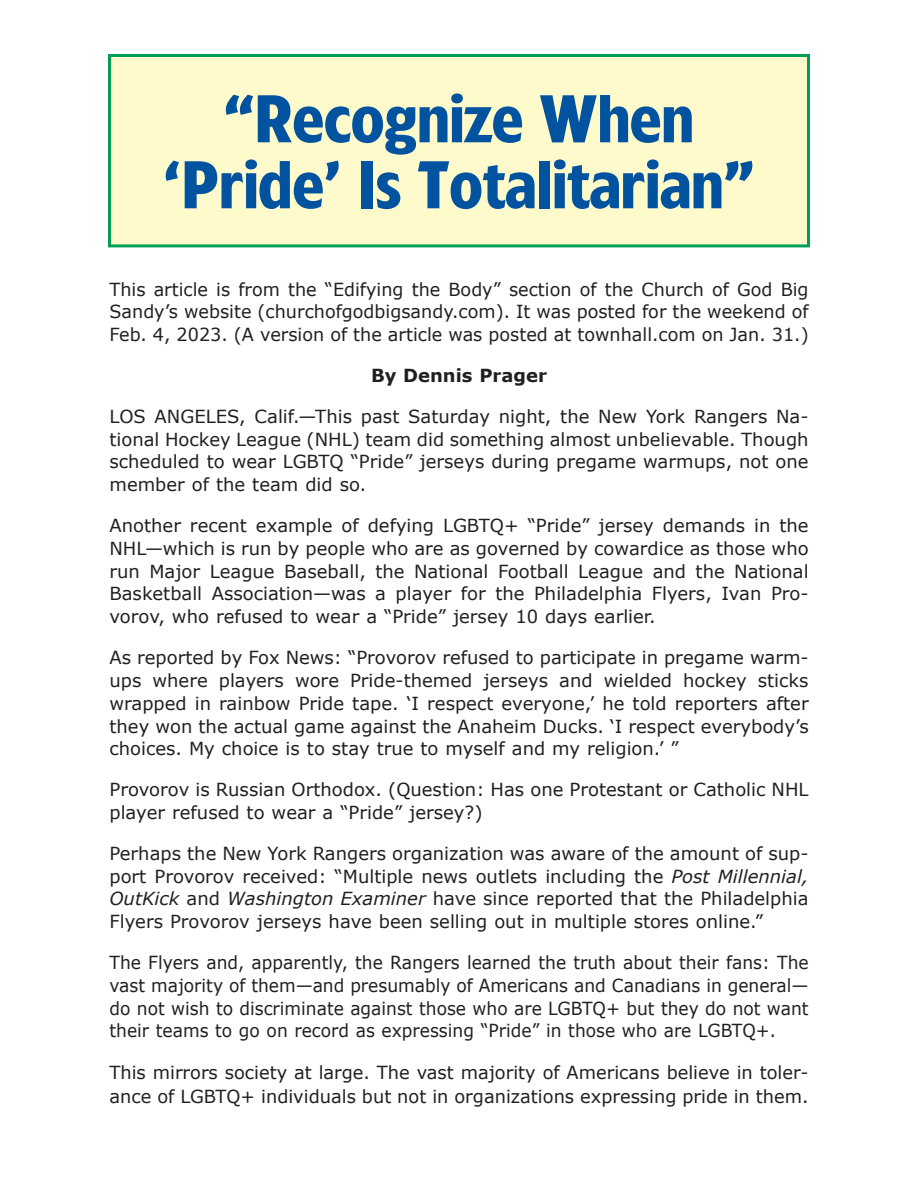
<style>
.page{position:relative;width:918px;height:1188px;background:#fff}
.page>*{position:absolute;margin:0;border:0;box-sizing:border-box;transform-origin:0 0}
.t1{font:700 63px/66px "Forever";color:#0153a0;text-align:center;scale:.96 1}
.t2{font:18px/22.8px "Verdana";color:#231f20;text-align:justify}
.t3{font:18px/22.8px "Verdana";color:#231f20;text-align:justify;scale:.95 1}
.t4{font:700 18px "Verdana";color:#231f20}
.s1{font-style:italic}
</style>
<div class="page">
<div style="left:110px;top:56px;width:698px;height:190px;background:#fffacb"></div>
<div style="left:108px;top:54px;width:702px;height:193px;border:3px solid #009e57"></div>
<h1 class="t1" style="left:164px;top:93px;width:616px">“Recognize When ‘Pride’ Is Totalitarian”</h1>
<p class="t2" style="left:110px;top:277px;width:701px">This article is from the “Edifying the Body” section of the Church of God Big Sandy’s website (churchofgodbigsandy.com). It was posted for the weekend of Feb. 4, 2023. (A version of the article was posted at townhall.com on Jan. 31.)</p>
<p class="t4" style="left:371px;top:364px;width:177px">By Dennis Prager</p>
<p class="t2" style="left:110px;top:404px;width:701px">LOS ANGELES, Calif.—This past Saturday night, the New York Rangers Na&shy;tional Hockey League (NHL) team did something almost unbelievable. Though scheduled to wear LGBTQ “Pride” jerseys during pregame warmups, not one member of the team did so.</p>
<p class="t2" style="left:110px;top:514px;width:701px">Another recent example of defying LGBTQ+ “Pride” jersey demands in the NHL—which is run by people who are as governed by cowardice as those who run Major League Baseball, the National Football League and the National Basketball Association—was a player for the Philadelphia Flyers, Ivan Pro&shy;vorov, who refused to wear a “Pride” jersey 10 days earlier.</p>
<p class="t2" style="left:110px;top:646px;width:701px">As reported by Fox News: “Provorov refused to participate in pregame warm&shy;ups where players wore Pride-themed jerseys and wielded hockey sticks wrapped in rainbow Pride tape. ‘I respect everyone,’ he told reporters after they won the actual game against the Anaheim Ducks. ‘I respect everybody’s choices. My choice is to stay true to myself and my religion.’ ”</p>
<p class="t2" style="left:110px;top:778px;width:701px">Provorov is Russian Orthodox. (Question: Has one Protestant or Catholic NHL player refused to wear a “Pride” jersey?)</p>
<p class="t2" style="left:109px;top:841px;width:701px">Perhaps the New York Rangers organization was aware of the amount of sup&shy;port Provorov received: “Multiple news outlets including the <span class="s1">Post Millennial, OutKick</span> and <span class="s1">Washington Examiner</span> have since reported that the Philadelphia Flyers Provorov jerseys have been selling out in multiple stores online.”</p>
<p class="t3" style="left:110px;top:950px;width:738px">The Flyers and, apparently, the Rangers learned the truth about their fans: The vast majority of them—and presumably of Americans and Canadians in general— do not wish to discriminate against those who are LGBTQ+ but they do not want their teams to go on record as expressing “Pride” in those who are LGBTQ+.</p>
<p class="t2" style="left:110px;top:1060px;width:701px;line-height:23.5px">This mirrors society at large. The vast majority of Americans believe in toler&shy;ance of LGBTQ+ individuals but not in organizations expressing pride in them.</p>
</div>
